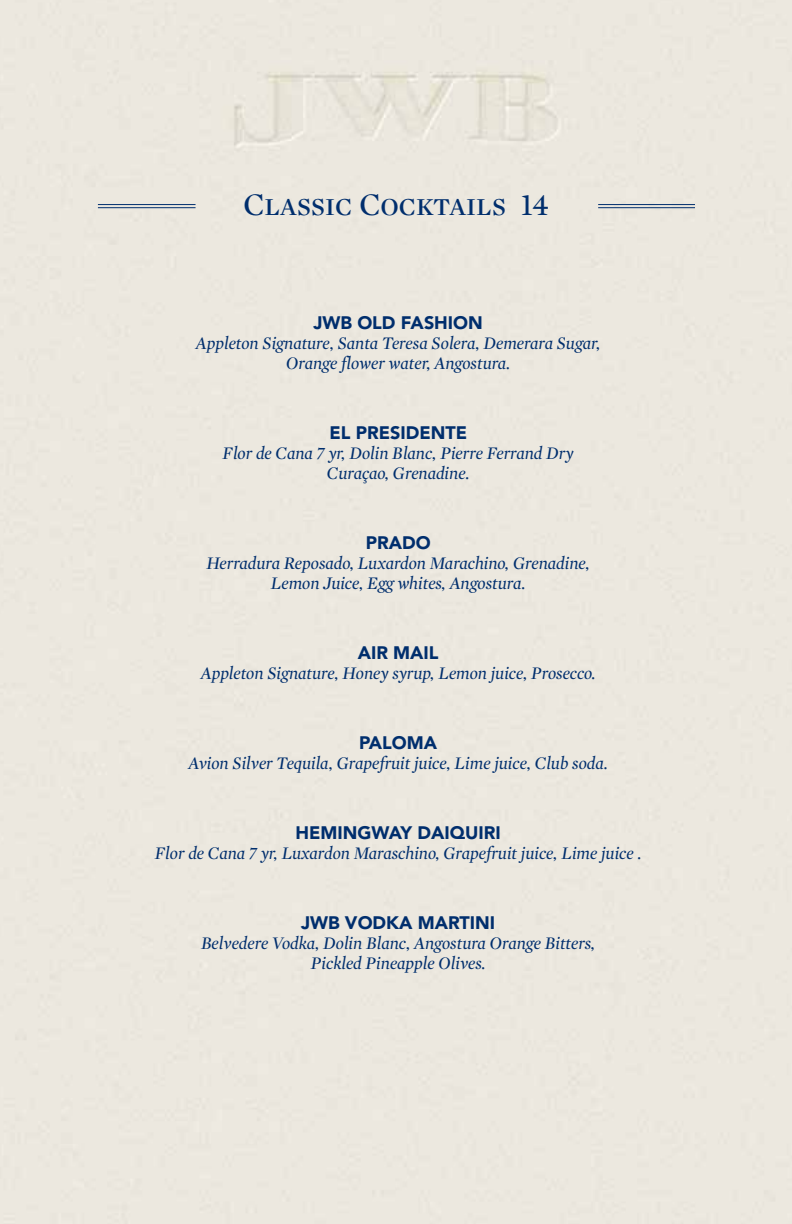
<style>
.page{position:relative;width:792px;height:1224px;background:#fff}
.page>*{position:absolute;margin:0;border:0;box-sizing:border-box;transform-origin:0 0}
.t1{font:32px "Mercury Display Roman SC";color:#002e6d}
.t2{font:italic 18px/20px "Mercury Display";color:#002e6d;text-align:center}
.t3{font:900 18px "Avenir LT Std";color:#002e6d}
</style>
<div class="page">
<hr style="left:98px;top:204px;width:98px;height:1px;background:#002e6d">
<hr style="left:98px;top:207px;width:98px;height:1px;background:#002e6d">
<hr style="left:598px;top:204px;width:97px;height:1px;background:#002e6d">
<hr style="left:598px;top:207px;width:97px;height:1px;background:#002e6d">
<h1 class="t1" style="left:244px;top:187px;width:307px">Classic Cocktails 14</h1>
<p class="t3" style="left:313px;top:312px;width:171px">JWB OLD FASHION</p>
<p class="t2" style="left:196px;top:334px;width:406px">Appleton Signature, Santa Teresa Solera, Demerara Sugar,<br>Orange flower water, Angostura.</p>
<p class="t3" style="left:329px;top:422px;width:139px">EL PRESIDENTE</p>
<p class="t2" style="left:223px;top:444px;width:353px">Flor de Cana 7 yr, Dolin Blanc, Pierre Ferrand Dry<br>Curaçao, Grenadine.</p>
<p class="t3" style="left:366px;top:532px;width:66px">PRADO</p>
<p class="t2" style="left:206px;top:554px;width:385px">Herradura Reposado, Luxardon Marachino, Grenadine,<br>Lemon Juice, Egg whites, Angostura.</p>
<p class="t3" style="left:358px;top:642px;width:82px">AIR MAIL</p>
<p class="t2" style="left:201px;top:664px;width:396px">Appleton Signature, Honey syrup, Lemon juice, Prosecco.</p>
<p class="t3" style="left:359px;top:732px;width:79px">PALOMA</p>
<p class="t2" style="left:189px;top:754px;width:421px">Avion Silver Tequila, Grapefruit juice, Lime juice, Club soda.</p>
<p class="t3" style="left:295px;top:822px;width:207px">HEMINGWAY DAIQUIRI</p>
<p class="t2" style="left:155px;top:844px;width:488px">Flor de Cana 7 yr, Luxardon Maraschino, Grapefruit juice, Lime juice .</p>
<p class="t3" style="left:301px;top:912px;width:196px">JWB VODKA MARTINI</p>
<p class="t2" style="left:201px;top:934px;width:396px">Belvedere Vodka, Dolin Blanc, Angostura Orange Bitters,<br>Pickled Pineapple Olives.</p>
</div>
